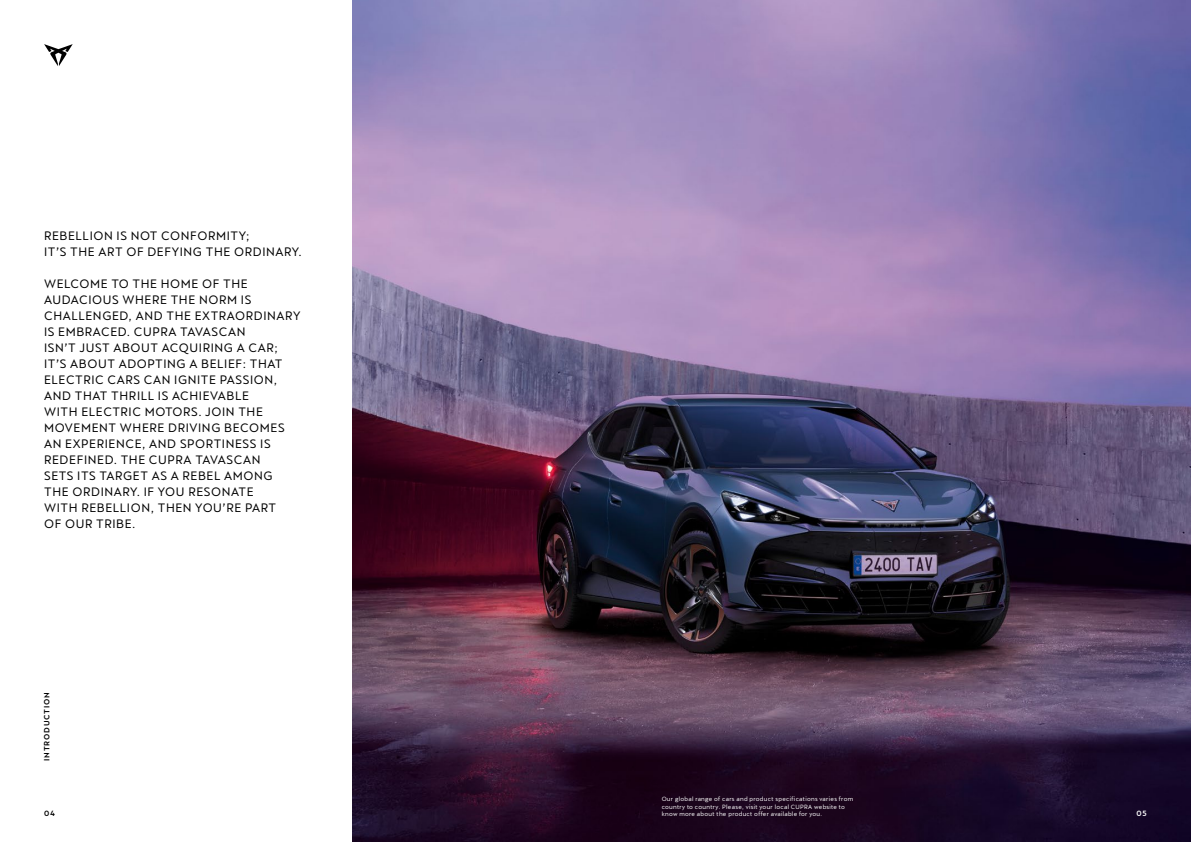
<style>
.page{position:relative;width:1191px;height:842px;background:#fff}
.page>*{position:absolute;margin:0;border:0;box-sizing:border-box;transform-origin:0 0}
.t1{font:12px/16px "Cupra";letter-spacing:.05em;color:#000}
.t2{font:500 7.5px "Cupra";letter-spacing:.1em;color:#000}
.t3{font:500 7.5px "Cupra";color:#fff}
.t4{font:6px/7.2px "Cupra";letter-spacing:.05em;color:#fff}
</style>
<div class="page">
<img style="left:353px;top:0;width:838px;height:842px">
<svg style="left:44px;top:44px;width:29px;height:22px"></svg>
<p class="t1" style="left:44px;top:226px;width:259px">REBELLION IS NOT CONFORMITY;<br>IT’S THE ART OF DEFYING THE ORDINARY.</p>
<p class="t1" style="left:44px;top:274px;width:258px">WELCOME TO THE HOME OF THE<br>AUDACIOUS WHERE THE NORM IS<br>CHALLENGED, AND THE EXTRAORDINARY<br>IS EMBRACED. CUPRA TAVASCAN<br>ISN’T JUST ABOUT ACQUIRING A CAR;<br>IT’S ABOUT ADOPTING A BELIEF: THAT<br>ELECTRIC CARS CAN IGNITE PASSION,<br>AND THAT THRILL IS ACHIEVABLE<br>WITH ELECTRIC MOTORS. JOIN THE<br>MOVEMENT WHERE DRIVING BECOMES<br>AN EXPERIENCE, AND SPORTINESS IS<br>REDEFINED. THE CUPRA TAVASCAN<br>SETS ITS TARGET AS A REBEL AMONG<br>THE ORDINARY. IF YOU RESONATE<br>WITH REBELLION, THEN YOU’RE PART<br>OF OUR TRIBE.</p>
<p class="t2" style="left:42px;top:761px;width:70px;rotate:-90deg">INTRODUCTION</p>
<p class="t4" style="left:661px;top:795px;width:193px">Our global range of cars and product specifications varies from country to country. Please, visit your local CUPRA website to</p>
<p class="t2" style="left:44px;top:809px;width:12px">04</p>
<p class="t4" style="left:661px;top:809px;width:162px">know more about the product offer available for you.</p>
<p class="t3" style="left:1136px;top:809px;width:12px">05</p>
</div>
